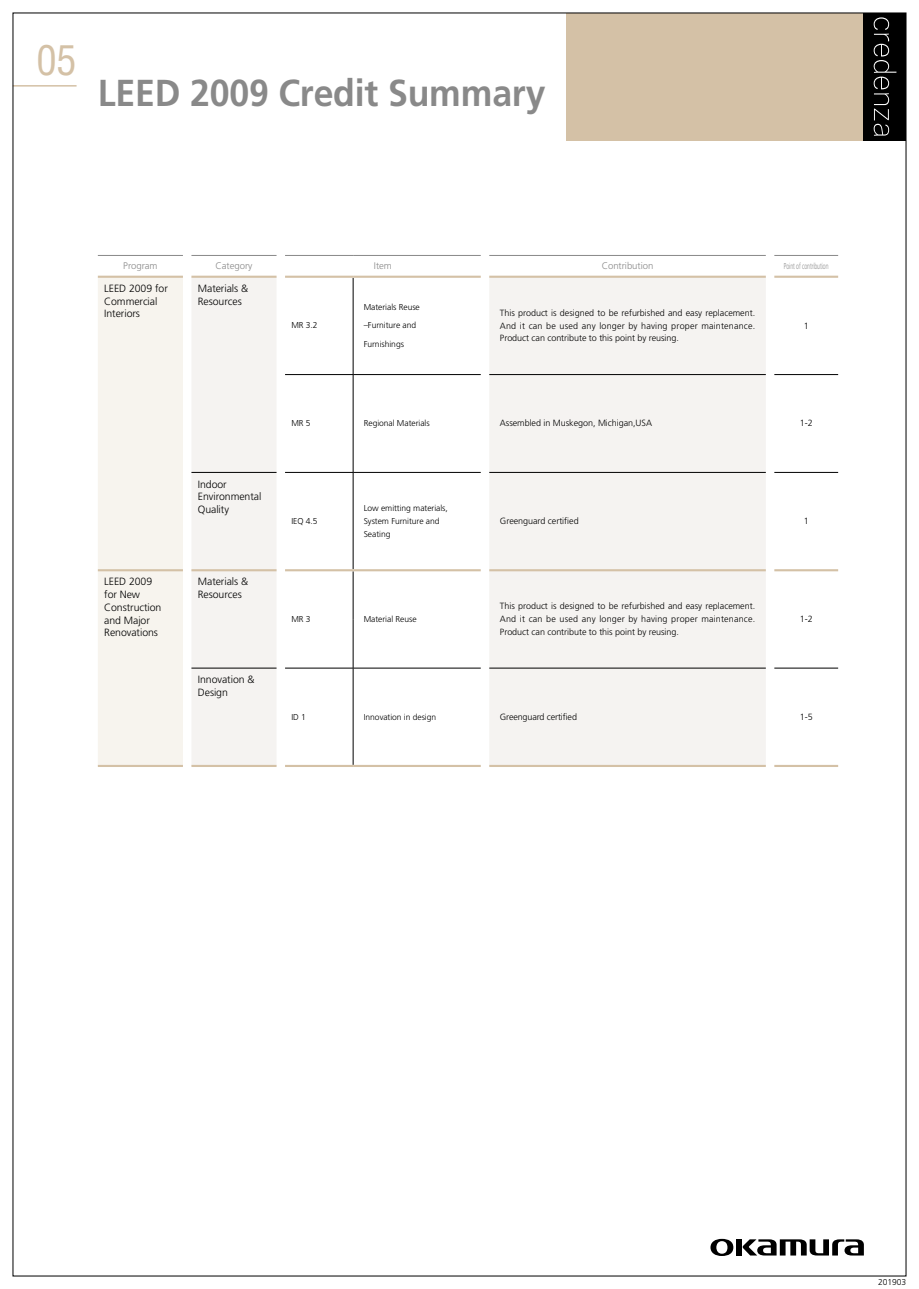
<style>
.page{position:relative;width:919px;height:1289px;background:#fff}
.page>*{position:absolute;margin:0;border:0;box-sizing:border-box;transform-origin:0 0}
.t1{font:condensed 40.35px "Helvetica LT Std";color:#d4c1a6}
.t2{font:700 37.5px "Frutiger LT Std";letter-spacing:-.005em;color:#898989;scale:.95 1}
.t3{font:300 10.5px/12.8px "Frutiger LT Std";letter-spacing:-.005em;color:#000}
.t4{font:300 9.6px "Frutiger LT Std";letter-spacing:-.005em;color:#898989}
.t5{font:300 9px/12.8px "Frutiger LT Std";letter-spacing:-.005em;color:#000;text-align:justify}
.t6{font:300 8.55px/18.8px "Frutiger LT Std";letter-spacing:-.005em;color:#000}
.t7{font:300 8.55px "Frutiger LT Std";letter-spacing:-.005em;color:#898989;scale:.6 1}
</style>
<div class="page">
<div style="left:566px;top:13px;width:297px;height:127px;background:#d4c1a6"></div>
<div style="left:863px;top:13px;width:43px;height:127px;background:#000"></div>
<div style="left:735px;top:1239px;width:6px;height:16px;background:#000"></div>
<svg style="left:710px;top:1238px;width:23px;height:17px"></svg>
<svg style="left:742px;top:1239px;width:121px;height:16px"></svg>
<svg style="left:873px;top:17px;width:23px;height:119px"></svg>
<div style="left:98px;top:278px;width:85px;height:487px;background:#f7f4ee"></div>
<svg style="left:191px;top:277px;width:574px;height:489px;fill:#f5f3f1"></svg>
<hr style="left:353px;top:278px;width:1px;height:96px;background:#000">
<hr style="left:285px;top:374px;width:68px;height:1px;background:#000">
<hr style="left:353px;top:374px;width:127px;height:1px;background:#000">
<hr style="left:353px;top:375px;width:1px;height:97px;background:#000">
<hr style="left:285px;top:472px;width:68px;height:1px;background:#000">
<hr style="left:353px;top:472px;width:127px;height:1px;background:#000">
<hr style="left:353px;top:472px;width:1px;height:97px;background:#000">
<hr style="left:353px;top:571px;width:1px;height:48px;background:#000">
<hr style="left:353px;top:619px;width:1px;height:49px;background:#000">
<hr style="left:285px;top:668px;width:68px;height:1px;background:#000">
<hr style="left:353px;top:668px;width:127px;height:1px;background:#000">
<hr style="left:353px;top:668px;width:1px;height:97px;background:#000">
<hr style="left:489px;top:374px;width:276px;height:1px;background:#000">
<hr style="left:774px;top:374px;width:64px;height:1px;background:#000">
<hr style="left:489px;top:472px;width:276px;height:1px;background:#000">
<hr style="left:774px;top:472px;width:64px;height:1px;background:#000">
<hr style="left:489px;top:668px;width:276px;height:1px;background:#000">
<hr style="left:774px;top:668px;width:64px;height:1px;background:#000">
<hr style="left:191px;top:472px;width:85px;height:1px;background:#000">
<hr style="left:191px;top:255px;width:85px;height:1px;background:#898989">
<hr style="left:285px;top:255px;width:68px;height:1px;background:#898989">
<hr style="left:353px;top:255px;width:127px;height:1px;background:#898989">
<hr style="left:489px;top:255px;width:276px;height:1px;background:#898989">
<hr style="left:774px;top:255px;width:64px;height:1px;background:#898989">
<hr style="left:98px;top:255px;width:85px;height:1px;background:#898989">
<hr style="left:191px;top:668px;width:85px;height:1px;background:#000">
<hr style="left:98px;top:276px;width:85px;height:2px;background:#d4c1a6">
<hr style="left:191px;top:276px;width:85px;height:2px;background:#d4c1a6">
<hr style="left:285px;top:276px;width:68px;height:2px;background:#d4c1a6">
<hr style="left:353px;top:276px;width:127px;height:2px;background:#d4c1a6">
<hr style="left:489px;top:276px;width:276px;height:2px;background:#d4c1a6">
<hr style="left:774px;top:276px;width:64px;height:2px;background:#d4c1a6">
<hr style="left:98px;top:569px;width:85px;height:2px;background:#d4c1a6">
<hr style="left:191px;top:569px;width:85px;height:2px;background:#d4c1a6">
<hr style="left:285px;top:569px;width:68px;height:2px;background:#d4c1a6">
<hr style="left:353px;top:569px;width:127px;height:2px;background:#d4c1a6">
<hr style="left:489px;top:569px;width:276px;height:2px;background:#d4c1a6">
<hr style="left:774px;top:569px;width:64px;height:2px;background:#d4c1a6">
<hr style="left:98px;top:765px;width:85px;height:2px;background:#d4c1a6">
<hr style="left:191px;top:765px;width:85px;height:2px;background:#d4c1a6">
<hr style="left:285px;top:765px;width:68px;height:2px;background:#d4c1a6">
<hr style="left:353px;top:765px;width:127px;height:2px;background:#d4c1a6">
<hr style="left:489px;top:765px;width:276px;height:2px;background:#d4c1a6">
<hr style="left:774px;top:765px;width:64px;height:2px;background:#d4c1a6">
<hr style="left:13px;top:85px;width:64px;height:2px;background:#d4c1a6">
<h1 class="t1" style="left:37px;top:35px;width:42px">05</h1>
<h2 class="t2" style="left:98px;top:70px;width:472px">LEED 2009 Credit Summary</h2>
<p class="t4" style="left:215px;top:260px;width:38px">Category</p>
<p class="t4" style="left:123px;top:260px;width:36px">Program</p>
<p class="t3" style="left:104px;top:282px;width:65px">LEED 2009 for<br>Commercial<br>Interiors</p>
<p class="t3" style="left:198px;top:282px;width:52px">Materials &amp;<br>Resources</p>
<p class="t6" style="left:291px;top:316px;width:28px">MR 3.2</p>
<p class="t3" style="left:198px;top:477px;width:65px">Indoor<br>Environmental<br>Quality</p>
<p class="t3" style="left:104px;top:575px;width:59px">LEED 2009 for New<br>Construction and Major<br>Renovations</p>
<p class="t3" style="left:198px;top:575px;width:52px">Materials &amp;<br>Resources</p>
<p class="t3" style="left:198px;top:673px;width:58px">Innovation &amp;<br>Design</p>
<p class="t6" style="left:291px;top:414px;width:21px">MR5</p>
<p class="t6" style="left:291px;top:512px;width:28px">IEQ 4.5</p>
<p class="t6" style="left:291px;top:609px;width:21px">MR3</p>
<p class="t6" style="left:291px;top:707px;width:16px">ID1</p>
<p class="t4" style="left:374px;top:260px;width:19px">Item</p>
<p class="t4" style="left:601px;top:260px;width:53px">Contribution</p>
<p class="t7" style="left:783px;top:261px;width:76px">Point of contribution</p>
<p class="t6" style="left:364px;top:297px;width:58px">Materials Reuse –Furniture and<br>Furnishings</p>
<p class="t5" style="left:500px;top:306px;width:257px">This product is designed to be refurbished and easy replacement.<br>And it can be used any longer by having proper maintenance.<br>Product can contribute to this point by reusing.</p>
<p class="t5" style="left:803px;top:319px;width:7px">1</p>
<p class="t6" style="left:364px;top:414px;width:67px">Regional Materials</p>
<p class="t5" style="left:500px;top:417px;width:154px">Assembled in Muskegon, Michigan,USA</p>
<p class="t5" style="left:799px;top:417px;width:14px">1-2</p>
<p class="t6" style="left:364px;top:502px;width:86px;line-height:12.8px">Low emitting materials,<br>System Furniture and<br>Seating</p>
<p class="t6" style="left:364px;top:609px;width:54px">Material Reuse</p>
<p class="t6" style="left:364px;top:707px;width:74px">Innovation in design</p>
<p class="t5" style="left:500px;top:515px;width:80px">Greenguard certified</p>
<p class="t5" style="left:500px;top:600px;width:257px">This product is designed to be refurbished and easy replacement.<br>And it can be used any longer by having proper maintenance.<br>Product can contribute to this point by reusing.</p>
<p class="t5" style="left:500px;top:710px;width:79px">Greenguard certified</p>
<p class="t5" style="left:803px;top:515px;width:7px">1</p>
<p class="t5" style="left:799px;top:613px;width:14px">1-2</p>
<p class="t5" style="left:799px;top:710px;width:14px">1-5</p>
<p class="t6" style="left:878px;top:1273px;width:30px">201903</p>
</div>
